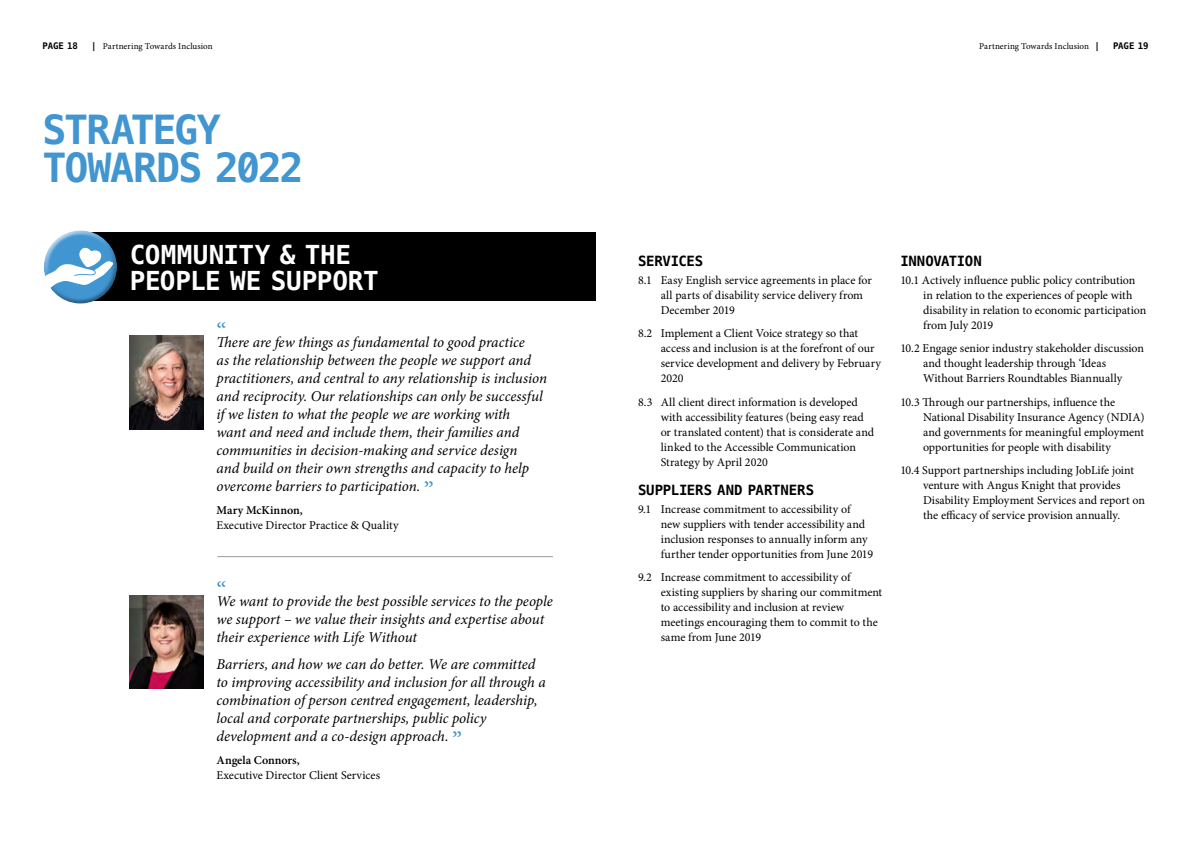
<style>
.page{position:relative;width:1191px;height:842px;background:#fff}
.page>*{position:absolute;margin:0;border:0;box-sizing:border-box;transform-origin:0 0}
.t1{font:700 40px/38px "Menlo";letter-spacing:-.05em;color:#4195d1}
.t2{font:700 26px/26px "Menlo";letter-spacing:-.015em;color:#fff}
.t3{font:25px "Minion Pro";color:#4195d1}
.t4{font:italic 15px/18px "Minion Pro";letter-spacing:-.005em;color:#000}
.t5{font:700 14px "Menlo";letter-spacing:-.015em;color:#000}
.t6{font:12px/15px "Minion Pro";letter-spacing:-.005em;color:#000}
.t7{font:600 12px "Minion Pro";color:#000}
.t8{font:9px "Minion Pro";letter-spacing:.005em;color:#000}
.t9{font:700 9px "Menlo";letter-spacing:-.01em;color:#000}
.s1{font-family:"Menlo";font-weight:700}
.s2{font-style:normal;font-size:25px;color:#4195d1}
</style>
<div class="page">
<div style="left:78px;top:233px;width:517px;height:68px;background:#000"></div>
<div style="left:43px;top:229px;width:73px;height:58px;background:#fff;opacity:.75"></div>
<div style="left:44px;top:242px;width:74px;height:62px;background:#000;opacity:.35"></div>
<svg style="left:43px;top:248px;width:70px;height:41px"></svg>
<img style="left:130px;top:336px;width:73px;height:93px">
<hr style="left:217px;top:556px;width:336px;height:1px;background:#9d9d9c">
<img style="left:130px;top:595px;width:73px;height:94px">
<p class="t9" style="left:43px;top:40px;width:37px">PAGE 18</p>
<p class="t8" style="left:91px;top:40px;width:123px"><span class="s1">|</span> Partnering Towards Inclusion</p>
<p class="t8" style="left:979px;top:40px;width:122px">Partnering Towards Inclusion <span class="s1">|</span></p>
<p class="t9" style="left:1113px;top:40px;width:37px">PAGE 19</p>
<h1 class="t1" style="left:43px;top:112px;width:262px">STRATEGY<br>TOWARDS 2022</h1>
<h2 class="t2" style="left:130px;top:242px;width:250px">COMMUNITY &amp; THE<br>PEOPLE WE SUPPORT</h2>
<p class="t5" style="left:638px;top:251px;width:67px">SERVICES</p>
<p class="t6" style="left:660px;top:272px;width:213px;text-indent:-23px">8.1 Easy English service agreements in place for all parts of disability service delivery from<br>December 2019</p>
<p class="t6" style="left:660px;top:326px;width:222px;text-indent:-23px">8.2 Implement a Client Voice strategy so that access and inclusion is at the forefront of our service development and delivery by February 2020</p>
<p class="t6" style="left:660px;top:394px;width:215px;text-indent:-23px">8.3 All client direct information is developed with accessibility features (being easy read or translated content) that is considerate and linked to the Accessible Communication Strategy by April 2020</p>
<p class="t5" style="left:638px;top:480px;width:178px">SUPPLIERS AND PARTNERS</p>
<p class="t6" style="left:660px;top:501px;width:214px;text-indent:-23px">9.1 Increase commitment to accessibility of new suppliers with tender accessibility and inclusion responses to annually inform any further tender opportunities from June 2019</p>
<p class="t6" style="left:660px;top:570px;width:223px;text-indent:-23px">9.2 Increase commitment to accessibility of existing suppliers by sharing our commitment to accessibility and inclusion at review meetings encouraging them to commit to the same from June 2019</p>
<h3 class="t3" style="left:216px;top:315px;width:11px">“</h3>
<p class="t4" style="left:216px;top:333px;width:332px">There are few things as fundamental to good practice<br>as the relationship between the people we support and practitioners, and central to any relationship is inclusion and reciprocity. Our relationships can only be successful if we listen to what the people we are working with<br>want and need and include them, their families and communities in decision-making and service design<br>and build on their own strengths and capacity to help overcome barriers to participation. <span class="s2">”</span></p>
<p class="t7" style="left:216px;top:502px;width:88px">Mary McKinnon,</p>
<p class="t6" style="left:216px;top:518px;width:184px">Executive Director Practice &amp; Quality</p>
<h3 class="t3" style="left:216px;top:575px;width:11px">“</h3>
<p class="t4" style="left:216px;top:592px;width:338px">We want to provide the best possible services to the people we support – we value their insights and expertise about their experience with Life Without</p>
<p class="t4" style="left:216px;top:655px;width:331px">Barriers, and how we can do better. We are committed to improving accessibility and inclusion for all through a combination of person centred engagement, leadership, local and corporate partnerships, public policy development and a co-design approach. <span class="s2">”</span></p>
<p class="t7" style="left:216px;top:752px;width:85px">Angela Connors,</p>
<p class="t6" style="left:216px;top:768px;width:165px">Executive Director Client Services</p>
<p class="t5" style="left:900px;top:251px;width:83px">INNOVATION</p>
<p class="t6" style="left:923px;top:272px;width:225px;text-indent:-23px">10.1 Actively influence public policy contribution in relation to the experiences of people with disability in relation to economic participation from July 2019</p>
<p class="t6" style="left:923px;top:341px;width:222px;text-indent:-23px">10.2 Engage senior industry stakeholder discussion and thought leadership through ‘Ideas<br>Without Barriers Roundtables Biannually</p>
<p class="t6" style="left:923px;top:394px;width:223px;text-indent:-23px">10.3 Through our partnerships, influence the National Disability Insurance Agency (NDIA) and governments for meaningful employment opportunities for people with disability</p>
<p class="t6" style="left:923px;top:463px;width:223px;text-indent:-23px">10.4 Support partnerships including JobLife joint venture with Angus Knight that provides Disability Employment Services and report on the efficacy of service provision annually.</p>
</div>
